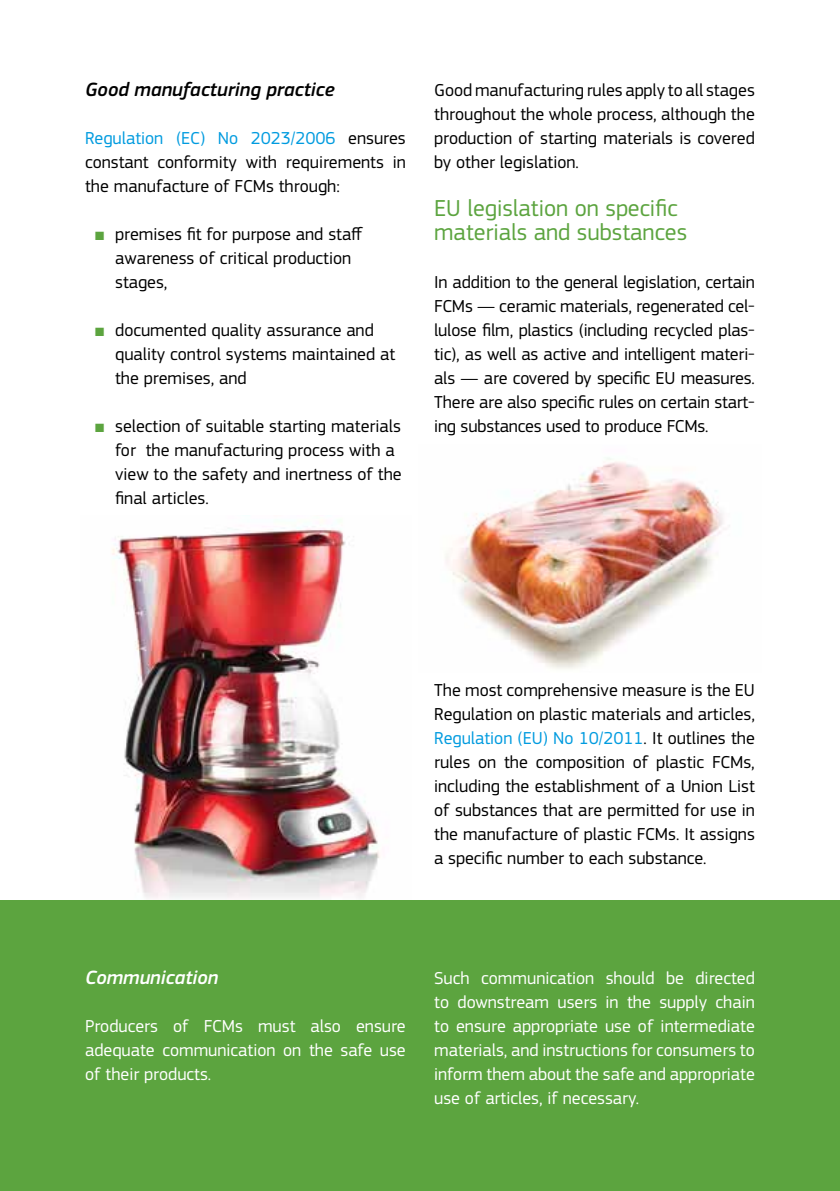
<style>
.page{position:relative;width:840px;height:1191px;background:#fff}
.page>*{position:absolute;margin:0;border:0;box-sizing:border-box;transform-origin:0 0}
.t1{font:24px/24px "EC Square Sans Pro";color:#5ca43f}
.t2{font:italic 500 20px "EC Square Sans Pro";color:#000}
.t3{font:italic 500 20px "EC Square Sans Pro";color:#fff}
.t4{font:18px/24px "EC Square Sans Pro";color:#000;text-align:justify}
.t5{font:18px/24px "EC Square Sans Pro";color:#fff;text-align:justify}
.s1{color:#009bdf}
.s2{color:#5ca43f}
</style>
<div class="page">
<img style="left:445px;top:458px;width:278px;height:211px">
<img style="left:81px;top:527px;width:330px;height:374px">
<div style="left:0;top:901px;width:839px;height:290px;background:#5ca43f"></div>
<p class="t2" style="left:85px;top:78px;width:251px">Good manufacturing practice</p>
<p class="t4" style="left:85px;top:126px;width:322px"><span class="s1">Regulation (EC) No 2023/2006</span> ensures constant conformity with requirements in the manufacture of FCMs through:</p>
<p class="t4" style="left:115px;top:222px;width:249px;text-align:left;text-indent:-20px"><span class="s2">■</span> premises fit for purpose and staff awareness of critical production stages,</p>
<p class="t4" style="left:115px;top:318px;width:281px;text-align:left;text-indent:-20px"><span class="s2">■</span> documented quality assurance and quality control systems maintained at the premises, and</p>
<p class="t4" style="left:115px;top:414px;width:288px;text-align:left;text-indent:-20px"><span class="s2">■</span> selection of suitable starting materials for the manufacturing process with a view to the safety and inertness of the final articles.</p>
<p class="t4" style="left:434px;top:78px;width:322px">Good manufacturing rules apply to all stages throughout the whole process, although the production of starting materials is covered by other legislation.</p>
<h1 class="t1" style="left:434px;top:196px;width:254px">EU legislation on specific materials and substances</h1>
<p class="t4" style="left:434px;top:270px;width:322px">In addition to the general legislation, certain FCMs — ceramic materials, regenerated cel&shy;lulose film, plastics (including recycled plas&shy;tic), as well as active and intelligent materi&shy;als — are covered by specific EU measures.<br>There are also specific rules on certain start&shy;ing substances used to produce FCMs.</p>
<p class="t4" style="left:434px;top:678px;width:322px">The most comprehensive measure is the EU Regulation on plastic materials and articles, <span class="s1">Regulation (EU) No 10/2011</span>. It outlines the rules on the composition of plastic FCMs, including the establishment of a Union List of substances that are permitted for use in the manufacture of plastic FCMs. It assigns a specific number to each substance.</p>
<p class="t3" style="left:85px;top:966px;width:135px">Communication</p>
<p class="t5" style="left:85px;top:1014px;width:322px">Producers of FCMs must also ensure adequate communication on the safe use of their products.</p>
<p class="t5" style="left:434px;top:966px;width:322px">Such communication should be directed to downstream users in the supply chain to ensure appropriate use of intermediate materials, and instructions for consumers to inform them about the safe and appropriate use of articles, if necessary.</p>
</div>
